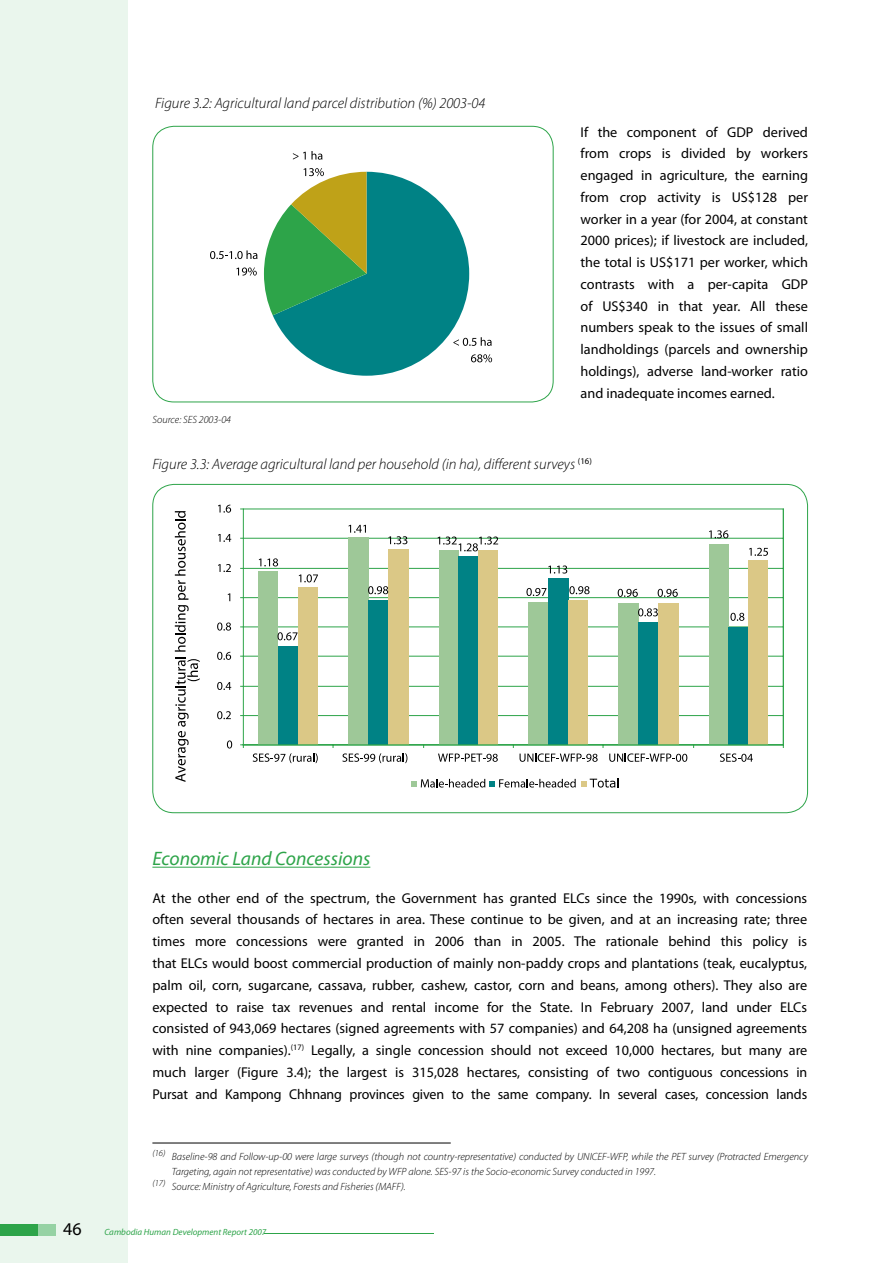
<style>
.page{position:relative;width:893px;height:1263px;background:#fff}
.page>*{position:absolute;margin:0;border:0;box-sizing:border-box;transform-origin:0 0}
.t1{font:italic 19.5px "Myriad Pro";color:#2da449}
.t2{font:18px "Myriad Pro";color:#000}
.t3{font:italic 300 15px "Myriad Pro";color:#000}
.t4{font:14.25px/21.8px "Myriad Pro";letter-spacing:-.01em;color:#000;text-align:justify}
.t5{font:italic 300 10.5px "Myriad Pro";color:#000}
.t6{font:italic 9px "Myriad Pro";color:#2da449}
</style>
<div class="page">
<div style="left:0;top:0;width:128px;height:1263px;background:#eaf6ed"></div>
<div style="left:0;top:1224px;width:38px;height:11px;background:#2da449"></div>
<div style="left:38px;top:1224px;width:18px;height:11px;background:#96d2a4"></div>
<svg style="left:243px;top:508px;width:541px;height:237px"></svg>
<div style="left:258px;top:571px;width:20px;height:174px;background:#9ec898"></div>
<div style="left:348px;top:537px;width:21px;height:208px;background:#9ec898"></div>
<div style="left:439px;top:551px;width:19px;height:194px;background:#9ec898"></div>
<div style="left:528px;top:602px;width:20px;height:143px;background:#9ec898"></div>
<div style="left:618px;top:603px;width:21px;height:142px;background:#9ec898"></div>
<div style="left:709px;top:544px;width:19px;height:201px;background:#9ec898"></div>
<div style="left:278px;top:646px;width:20px;height:99px;background:#008285"></div>
<div style="left:369px;top:600px;width:19px;height:145px;background:#008285"></div>
<div style="left:458px;top:556px;width:21px;height:189px;background:#008285"></div>
<div style="left:548px;top:578px;width:20px;height:167px;background:#008285"></div>
<div style="left:639px;top:622px;width:19px;height:123px;background:#008285"></div>
<div style="left:728px;top:627px;width:21px;height:118px;background:#008285"></div>
<div style="left:298px;top:587px;width:20px;height:158px;background:#dbc886"></div>
<div style="left:388px;top:549px;width:21px;height:196px;background:#dbc886"></div>
<div style="left:479px;top:551px;width:19px;height:194px;background:#dbc886"></div>
<div style="left:568px;top:600px;width:20px;height:145px;background:#dbc886"></div>
<div style="left:658px;top:603px;width:20px;height:142px;background:#dbc886"></div>
<div style="left:749px;top:560px;width:19px;height:185px;background:#dbc886"></div>
<hr style="left:243px;top:744px;width:540px;height:1px;background:#2da449">
<svg style="left:259px;top:558px;width:19px;height:8px"></svg>
<svg style="left:348px;top:525px;width:18px;height:8px"></svg>
<svg style="left:526px;top:588px;width:20px;height:8px"></svg>
<svg style="left:618px;top:589px;width:20px;height:8px"></svg>
<svg style="left:709px;top:530px;width:19px;height:8px"></svg>
<svg style="left:278px;top:632px;width:20px;height:8px"></svg>
<svg style="left:368px;top:586px;width:20px;height:8px"></svg>
<svg style="left:548px;top:565px;width:19px;height:8px"></svg>
<svg style="left:638px;top:608px;width:20px;height:8px"></svg>
<svg style="left:730px;top:613px;width:14px;height:8px"></svg>
<svg style="left:299px;top:574px;width:19px;height:8px"></svg>
<svg style="left:388px;top:536px;width:19px;height:8px"></svg>
<svg style="left:438px;top:536px;width:60px;height:15px"></svg>
<svg style="left:569px;top:586px;width:21px;height:8px"></svg>
<svg style="left:658px;top:589px;width:20px;height:8px"></svg>
<svg style="left:749px;top:548px;width:19px;height:8px"></svg>
<svg style="left:227px;top:740px;width:5px;height:8px"></svg>
<svg style="left:217px;top:711px;width:14px;height:8px"></svg>
<svg style="left:217px;top:682px;width:14px;height:8px"></svg>
<svg style="left:217px;top:652px;width:14px;height:8px"></svg>
<svg style="left:217px;top:622px;width:14px;height:9px"></svg>
<svg style="left:218px;top:564px;width:13px;height:8px"></svg>
<svg style="left:218px;top:534px;width:13px;height:8px"></svg>
<svg style="left:218px;top:505px;width:13px;height:8px"></svg>
<svg style="left:253px;top:753px;width:65px;height:10px"></svg>
<svg style="left:342px;top:753px;width:65px;height:10px"></svg>
<svg style="left:438px;top:753px;width:60px;height:9px"></svg>
<svg style="left:520px;top:753px;width:78px;height:9px"></svg>
<svg style="left:609px;top:753px;width:78px;height:9px"></svg>
<svg style="left:720px;top:753px;width:33px;height:9px"></svg>
<svg style="left:175px;top:511px;width:25px;height:271px"></svg>
<svg style="left:411px;top:778px;width:208px;height:9px"></svg>
<hr style="left:152px;top:867px;width:218px;height:1px;background:#2da449">
<hr style="left:152px;top:1143px;width:299px;height:1px;background:#000">
<svg style="left:210px;top:250px;width:47px;height:9px"></svg>
<svg style="left:236px;top:267px;width:21px;height:9px"></svg>
<svg style="left:293px;top:151px;width:29px;height:9px"></svg>
<svg style="left:264px;top:168px;width:228px;height:208px"></svg>
<div style="left:152px;top:126px;width:402px;height:276px;border:1px solid #2da449;border-radius:21px"></div>
<hr style="left:264px;top:1233px;width:170px;height:1px;background:#2da449">
<p class="t3" style="left:155px;top:94px;width:332px">Figure 3.2: Agricultural land parcel distribution (%) 2003-04</p>
<p class="t5" style="left:152px;top:413px;width:80px">Source: SES 2003-04</p>
<p class="t4" style="left:580px;top:121px;width:229px">If the component of GDP derived from crops is divided by workers engaged in agriculture, the earning from crop activity is US$128 per worker in a year (for 2004, at constant 2000 prices); if livestock are included, the total is US$171 per worker, which contrasts with a per-capita GDP of US$340 in that year. All these numbers speak to the issues of small landholdings (parcels and ownership holdings), adverse land-worker ratio and inadequate incomes earned.</p>
<p class="t3" style="left:152px;top:455px;width:441px">Figure 3.3: Average agricultural land per household (in ha), different surveys <sup>(16)</sup></p>
<h1 class="t1" style="left:152px;top:847px;width:219px">Economic Land Concessions</h1>
<p class="t4" style="left:152px;top:887px;width:656px">At the other end of the spectrum, the Government has granted ELCs since the 1990s, with concessions often several thousands of hectares in area. These continue to be given, and at an increasing rate; three times more concessions were granted in 2006 than in 2005. The rationale behind this policy is that ELCs would boost commercial production of mainly non-paddy crops and plantations (teak, eucalyptus, palm oil, corn, sugarcane, cassava, rubber, cashew, castor, corn and beans, among others). They also are expected to raise tax revenues and rental income for the State. In February 2007, land under ELCs consisted of 943,069 hectares (signed agreements with 57 companies) and 64,208 ha (unsigned agreements with nine companies).<sup>(17)</sup> Legally, a single concession should not exceed 10,000 hectares, but many are much larger (Figure 3.4); the largest is 315,028 hectares, consisting of two contiguous concessions in Pursat and Kampong Chhnang provinces given to the same company. In several cases, concession lands</p>
<p class="t5" style="left:152px;top:1150px;width:657px"><sup>(16)</sup> Baseline-98 and Follow-up-00 were large surveys (though not country-representative) conducted by UNICEF-WFP, while the PET survey (Protracted Emergency</p>
<p class="t5" style="left:172px;top:1165px;width:486px">Targeting, again not representative) was conducted by WFP alone. SES-97 is the Socio-economic Survey conducted in 1997.</p>
<p class="t5" style="left:152px;top:1180px;width:255px"><sup>(17)</sup> Source: Ministry of Agriculture, Forests and Fisheries (MAFF).</p>
<p class="t2" style="left:63px;top:1218px;width:20px">46</p>
<p class="t6" style="left:104px;top:1226px;width:163px">Cambodia Human Development Report 2007</p>
</div>
